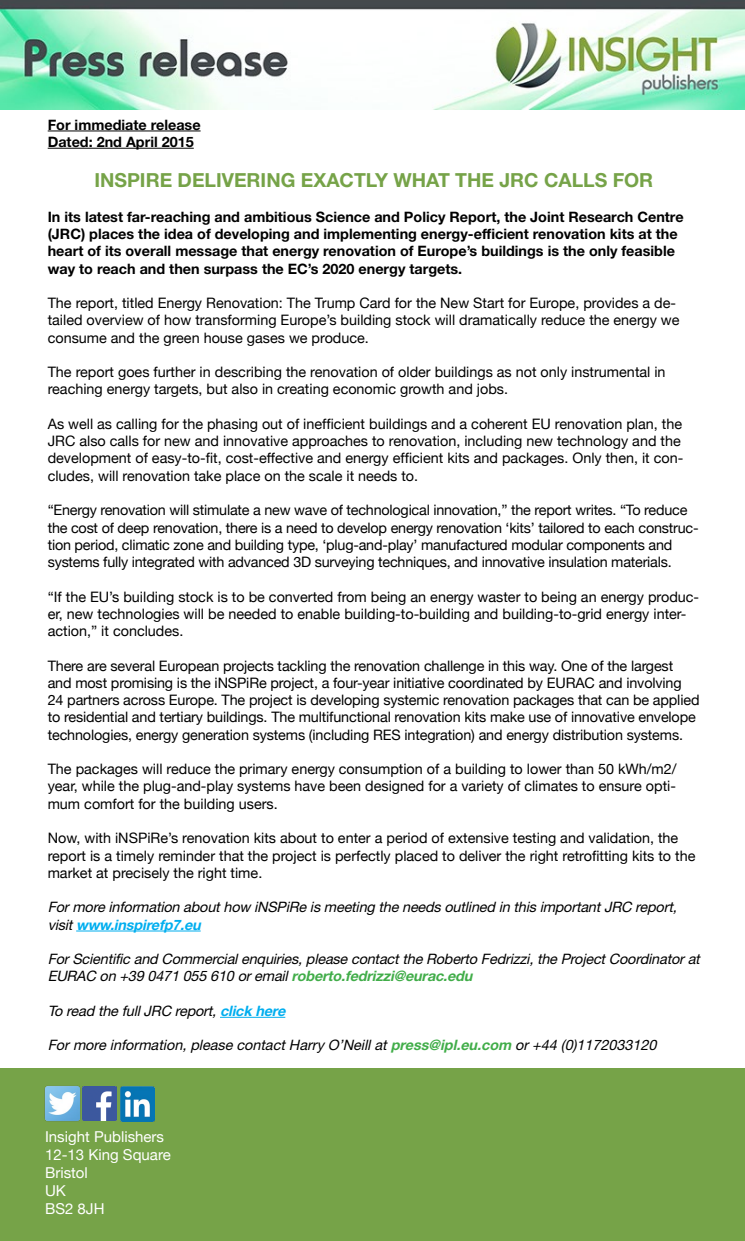
<style>
.page{position:relative;width:745px;height:1241px;background:#fff}
.page>*{position:absolute;margin:0;border:0;box-sizing:border-box;transform-origin:0 0}
.t1{font:700 19.38px "Helvetica Neue East A";color:#76a348}
.t2{font:15px/18px "Helvetica Neue";color:#fff}
.t3{font:14.38px/17.2px "Helvetica Neue";color:#000}
.t4{font:italic 14.38px/17.2px "Helvetica Neue East A";letter-spacing:-.01em;color:#000}
.t5{font:700 14.38px/17.2px "Helvetica Neue East A";color:#000}
.s1{font-weight:700;color:#00aeef}
.s2{font-weight:700;color:#41ad49}
</style>
<div class="page">
<img style="left:0;top:0;width:744px;height:110px">
<hr style="left:48px;top:131px;width:152px;height:1px;background:#000">
<hr style="left:48px;top:148px;width:146px;height:1px;background:#000">
<hr style="left:76px;top:930px;width:124px;height:1px;background:#00aeef">
<hr style="left:220px;top:1016px;width:65px;height:1px;background:#00aeef">
<div style="left:0;top:1068px;width:744px;height:172px;background:#76a348"></div>
<img style="left:120px;top:1086px;width:35px;height:34px">
<img style="left:44px;top:1085px;width:37px;height:37px">
<img style="left:82px;top:1086px;width:35px;height:34px">
<p class="t5" style="left:48px;top:116px;width:154px">For immediate release<br>Dated: 2nd April 2015</p>
<h1 class="t1" style="left:94px;top:168px;width:553px">iNSPiRe delivering exactly what the JRC calls for</h1>
<p class="t5" style="left:48px;top:208px;width:637px">In its latest far-reaching and ambitious Science and Policy Report, the Joint Research Centre (JRC) places the idea of developing and implementing energy-efficient renovation kits at the heart of its overall message that energy renovation of Europe’s buildings is the only feasible way to reach and then surpass the EC ’s 2020 energy targets.</p>
<p class="t3" style="left:48px;top:295px;width:633px">The report, titled Energy Renovation: The Trump Card for the New Start for Europe, provides a de&shy;tailed overview of how transforming Europe’s building stock will dramatically reduce the energy we consume and the green house gases we produce.</p>
<p class="t3" style="left:48px;top:364px;width:619px">The report goes further in describing the renovation of older buildings as not only instrumental in reaching energy targets, but also in creating economic growth and jobs.</p>
<p class="t3" style="left:48px;top:416px;width:636px">As well as calling for the phasing out of inefficient buildings and a coherent EU renovation plan, the JRC also calls for new and innovative approaches to renovation, including new technology and the development of easy-to-fit, cost-effective and energy efficient kits and packages. Only then, it con&shy;cludes, will renovation take place on the scale it needs to.</p>
<p class="t3" style="left:48px;top:502px;width:652px">“Energy renovation will stimulate a new wave of technological innovation,” the report writes. “To reduce the cost of deep renovation, there is a need to develop energy renovation ‘kits’ tailored to each construc&shy;tion period, climatic zone and building type, ‘plug-and-play’ manufactured modular components and systems fully integrated with advanced 3D surveying techniques, and innovative insulation materials.</p>
<p class="t3" style="left:48px;top:588px;width:652px">“If the EU’s building stock is to be converted from being an energy waster to being an energy produc&shy;er, new technologies will be needed to enable building-to-building and building-to-grid energy inter&shy;action,” it concludes.</p>
<p class="t3" style="left:48px;top:657px;width:653px">There are several European projects tackling the renovation challenge in this way. One of the largest and most promising is the iNSPiRe project, a four-year initiative coordinated by EURAC and involving 24 partners across Europe. The project is developing systemic renovation packages that can be applied to residential and tertiary buildings. The multifunctional renovation kits make use of innovative envelope technologies, energy generation systems (including RES integration) and energy distribution systems.</p>
<p class="t3" style="left:48px;top:761px;width:630px;text-align:justify">The packages will reduce the primary energy consumption of a building to lower than 50 kWh/m2/ year, while the plug-and-play systems have been designed for a variety of climates to ensure opti&shy;mum comfort for the building users.</p>
<p class="t3" style="left:48px;top:830px;width:649px">Now, with iNSPiRe’s renovation kits about to enter a period of extensive testing and validation, the report is a timely reminder that the project is perfectly placed to deliver the right retrofitting kits to the market at precisely the right time.</p>
<p class="t4" style="left:48px;top:898px;width:630px">For more information about how iNSPiRe is meeting the needs outlined in this important JRC report, visit <span class="s1">www.inspirefp7.eu</span></p>
<p class="t4" style="left:48px;top:950px;width:653px">For Scientific and Commercial enquiries, please contact the Roberto Fedrizzi, the Project Coordinator at<br>EURAC on +39 0471 055 610 or email <span class="s2">roberto.fedrizzi@eurac.edu</span></p>
<p class="t4" style="left:48px;top:1002px;width:239px">To read the full JRC report, <span class="s1">click here</span></p>
<p class="t4" style="left:48px;top:1036px;width:609px">For more information, please contact Harry O’Neill at <span class="s2">press@ipl.eu.com</span> or +44 (0)1172033120</p>
<p class="t2" style="left:45px;top:1128px;width:127px">Insight Publishers<br>12-13 King Square<br>Bristol<br>UK<br>BS2 8JH</p>
</div>
